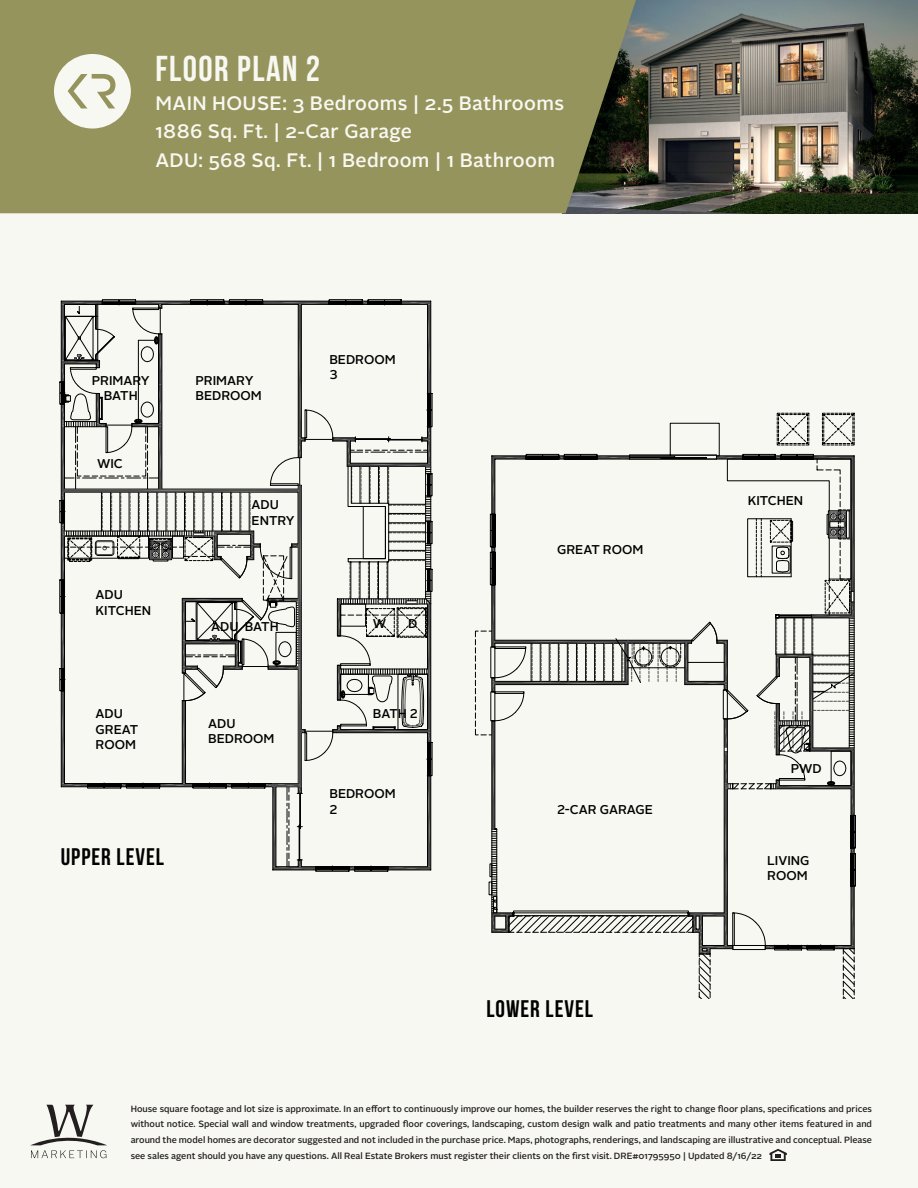
<style>
.page{position:relative;width:918px;height:1188px;background:#f8f8f2}
.page>*{position:absolute;margin:0;border:0;box-sizing:border-box;transform-origin:0 0}
.t1{font:700 36px "Bebas Neue";letter-spacing:.04em;color:#f8f8f2}
.t2{font:700 24px "Bebas Neue";letter-spacing:.04em;color:#000}
.t3{font:500 19.5px/28.5px "Alright Sans";letter-spacing:.02em;color:#f8f8f2}
.t4{font:500 12.75px/15.3px "Alright Sans";color:#000}
.t5{font:500 9px/15.8px "Alright Sans";color:#231f20;text-align:justify}
</style>
<div class="page">
<img style="left:636px;top:0;width:282px;height:213px">
<div style="left:0;top:0;width:636px;height:213px;background:#95945c"></div>
<svg style="left:54px;top:54px;width:77px;height:75px"></svg>
<svg style="left:491px;top:423px;width:365px;height:576px"></svg>
<svg style="left:474px;top:422px;width:211px;height:491px"></svg>
<svg style="left:59px;top:299px;width:373px;height:572px"></svg>
<svg style="left:770px;top:1149px;width:17px;height:12px"></svg>
<svg style="left:30px;top:1105px;width:77px;height:53px"></svg>
<h1 class="t1" style="left:155px;top:49px;width:166px">FLOOR PLAN 2</h1>
<h3 class="t3" style="left:155px;top:89px;width:410px">MAIN HOUSE: 3 Bedrooms | 2.5 Bathrooms<br>1886 Sq. Ft. | 2-Car Garage<br>ADU: 568 Sq. Ft. | 1 Bedroom | 1 Bathroom</h3>
<h3 class="t4" style="left:92px;top:373px;width:60px;text-align:center">PRIMARY<br>BATH</h3>
<h3 class="t4" style="left:97px;top:456px;width:27px">WIC</h3>
<h3 class="t4" style="left:96px;top:587px;width:57px">ADU<br>KITCHEN</h3>
<h3 class="t4" style="left:96px;top:706px;width:44px">ADU<br>GREAT<br>ROOM</h3>
<h3 class="t4" style="left:195px;top:373px;width:68px">PRIMARY<br>BEDROOM</h3>
<h3 class="t4" style="left:252px;top:497px;width:45px">ADU<br>ENTRY</h3>
<h3 class="t4" style="left:211px;top:619px;width:69px">ADU BATH</h3>
<h3 class="t4" style="left:208px;top:716px;width:68px">ADU<br>BEDROOM</h3>
<h2 class="t2" style="left:61px;top:844px;width:105px">UPPER LEVEL</h2>
<h3 class="t4" style="left:329px;top:352px;width:68px">BEDROOM<br>3</h3>
<h3 class="t4" style="left:373px;top:616px;width:15px">W</h3>
<h3 class="t4" style="left:408px;top:616px;width:11px">D</h3>
<h3 class="t4" style="left:373px;top:706px;width:47px">BATH 2</h3>
<h3 class="t4" style="left:329px;top:786px;width:68px">BEDROOM<br>2</h3>
<h3 class="t4" style="left:557px;top:542px;width:88px">GREAT ROOM</h3>
<h3 class="t4" style="left:557px;top:803px;width:97px">2-CAR GARAGE</h3>
<h2 class="t2" style="left:486px;top:995px;width:108px">LOWER LEVEL</h2>
<h3 class="t4" style="left:748px;top:493px;width:57px">KITCHEN</h3>
<h3 class="t4" style="left:791px;top:761px;width:32px">PWD</h3>
<h3 class="t4" style="left:767px;top:853px;width:44px">LIVING<br>ROOM</h3>
<p class="t5" style="left:131px;top:1101px;width:743px">House square footage and lot size is approximate. In an effort to continuously improve our homes, the builder reserves the right to change floor plans, specifications and prices without notice. Special wall and window treatments, upgraded floor coverings, landscaping, custom design walk and patio treatments and many other items featured in and around the model homes are decorator suggested and not included in the purchase price. Maps, photographs, renderings, and landscaping are illustrative and conceptual. Please see sales agent should you have any questions. All Real Estate Brokers must register their clients on the first visit. DRE#01795950 | Updated 8/16/22</p>
</div>
